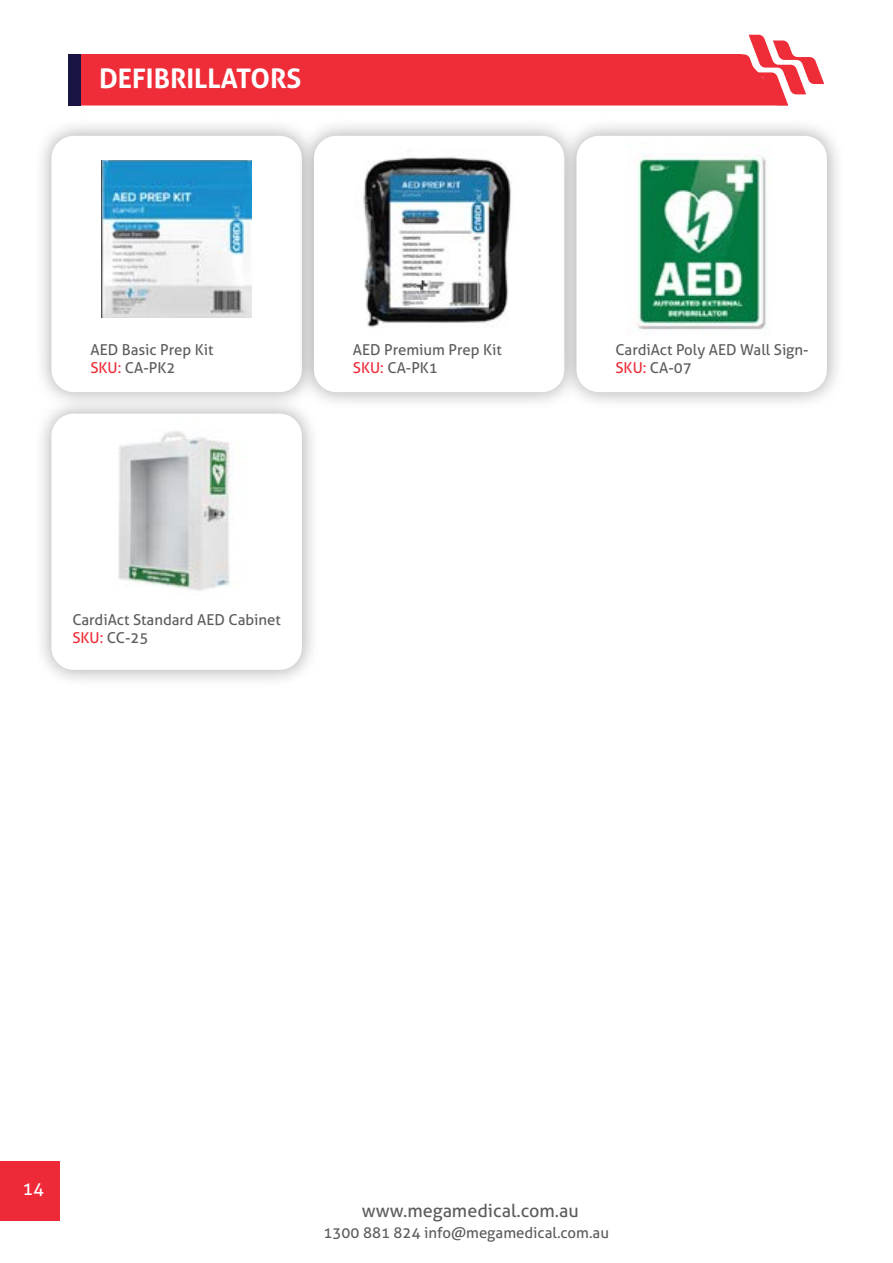
<style>
.page{position:relative;width:893px;height:1263px;background:#fff}
.page>*{position:absolute;margin:0;border:0;box-sizing:border-box;transform-origin:0 0}
.t1{font:700 27px "Aller";color:#fff}
.t2{font:18px "Aller";color:#5d5d5d}
.t3{font:18px "Aller";color:#fff}
.t4{font:15px/18px "Aller";color:#5d5d5d}
.s1{color:#ee2d38}
</style>
<div class="page">
<div style="left:0;top:1161px;width:60px;height:59px;background:#ee2938"></div>
<svg style="left:81px;top:35px;width:743px;height:71px"></svg>
<div style="left:69px;top:54px;width:12px;height:52px;background:#181545"></div>
<div style="left:34px;top:118px;width:286px;height:292px;background:#000;opacity:.35"></div>
<div style="left:51px;top:136px;width:251px;height:256px;background:#fff;border-radius:22px"></div>
<div style="left:34px;top:396px;width:286px;height:292px;background:#000;opacity:.35"></div>
<div style="left:51px;top:414px;width:251px;height:256px;background:#fff;border-radius:22px"></div>
<div style="left:296px;top:118px;width:287px;height:292px;background:#000;opacity:.35"></div>
<div style="left:314px;top:136px;width:250px;height:256px;background:#fff;border-radius:22px"></div>
<div style="left:559px;top:118px;width:286px;height:292px;background:#000;opacity:.35"></div>
<div style="left:576px;top:136px;width:251px;height:256px;background:#fff;border-radius:22px"></div>
<img style="left:102px;top:160px;width:149px;height:157px">
<img style="left:363px;top:157px;width:148px;height:171px">
<img style="left:637px;top:154px;width:134px;height:178px">
<img style="left:118px;top:431px;width:116px;height:160px">
<h1 class="t1" style="left:99px;top:62px;width:204px">DEFIBRILLATORS</h1>
<p class="t4" style="left:90px;top:340px;width:125px">AED Basic Prep Kit<br><span class="s1">SKU:</span> CA-PK2</p>
<p class="t4" style="left:353px;top:340px;width:150px">AED Premium Prep Kit<br><span class="s1">SKU:</span> CA-PK1</p>
<p class="t4" style="left:615px;top:340px;width:195px">CardiAct Poly AED Wall Sign-<br><span class="s1">SKU:</span> CA-07</p>
<p class="t4" style="left:72px;top:611px;width:210px">CardiAct Standard AED Cabinet<br><span class="s1">SKU:</span> CC-25</p>
<p class="t3" style="left:22px;top:1177px;width:23px">14</p>
<p class="t2" style="left:362px;top:1199px;width:218px">www.megamedical.com.au</p>
<p class="t4" style="left:323px;top:1223px;width:287px">1300 881 824 info@megamedical.com.au</p>
</div>
